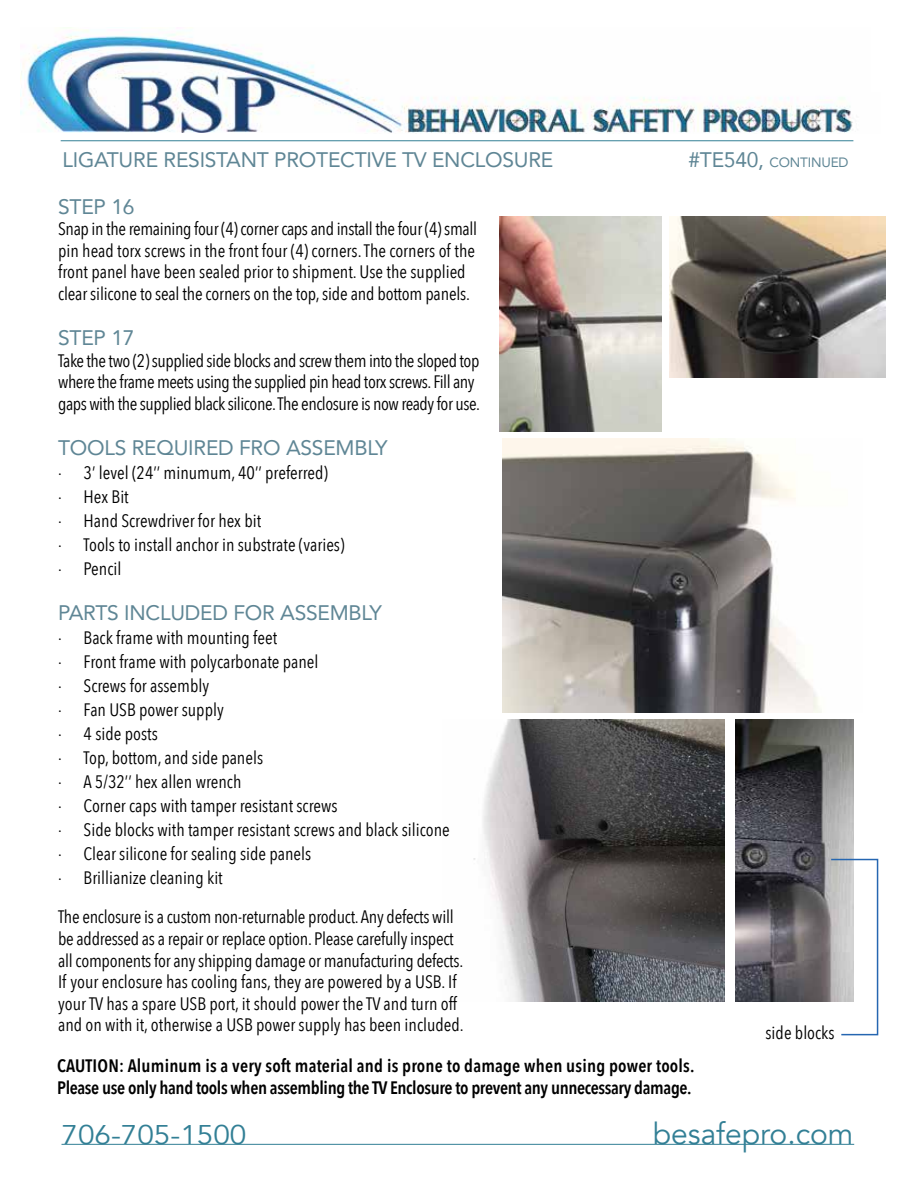
<style>
.page{position:relative;width:918px;height:1188px;background:#fff}
.page>*{position:absolute;margin:0;border:0;box-sizing:border-box;transform-origin:0 0}
.t1{font:30px "Avenir";color:#327f95}
.t2{font:27px "Avenir";color:#327f95;scale:1.1 1}
.t3{font:21px "Avenir";letter-spacing:-.01em;color:#5f8695}
.t4{font:18px/21.6px "Avenir Next Condensed";color:#000}
.t5{font:18px/24px "Avenir Next Condensed";color:#000;scale:.95 1}
.t6{font:18px/21.6px "Avenir Next Condensed";letter-spacing:-.025em;color:#000}
.t7{font:600 18px/21.6px "Avenir Next Condensed";letter-spacing:-.02em;color:#000}
.t8{font:13.5px "Avenir";letter-spacing:-.01em;color:#5f8695}
.s1{font-size:21px}
</style>
<div class="page">
<img style="left:473px;top:719px;width:251px;height:282px">
<img style="left:389px;top:132px;width:459px;height:1px">
<hr style="left:62px;top:1144px;width:792px;height:1px;background:#327f95">
<img style="left:669px;top:216px;width:216px;height:162px">
<img style="left:500px;top:216px;width:162px;height:216px">
<img style="left:735px;top:719px;width:118px;height:282px">
<img style="left:502px;top:439px;width:320px;height:274px">
<svg style="left:830px;top:858px;width:49px;height:178px"></svg>
<img style="left:21px;top:27px;width:832px;height:105px">
<hr style="left:61px;top:140px;width:792px;height:1px;background:#327f95">
<p class="t3" style="left:63px;top:143px;width:492px">LIGATURE RESISTANT PROTECTIVE TV ENCLOSURE</p>
<p class="t8" style="left:689px;top:151px;width:162px"><span class="s1">#TE540,</span> CONTINUED</p>
<p class="t3" style="left:58px;top:189px;width:78px">STEP 16</p>
<p class="t4" style="left:58px;top:217px;width:420px">Snap in the remaining four (4) corner caps and install the four (4) small pin head torx screws in the front four (4) corners. The corners of the front panel have been sealed prior to shipment. Use the supplied clear silicone to seal the corners on the top, side and bottom panels.</p>
<p class="t3" style="left:58px;top:321px;width:78px">STEP 17</p>
<p class="t6" style="left:58px;top:349px;width:423px">Take the two (2) supplied side blocks and screw them into the sloped top where the frame meets using the supplied pin head torx screws. Fill any gaps with the supplied black silicone. The enclosure is now ready for use.</p>
<p class="t3" style="left:58px;top:431px;width:331px">TOOLS REQUIRED FRO ASSEMBLY</p>
<p class="t5" style="left:58px;top:460px;width:303px">· 3’ level (24’’ minumum, 40’’ preferred)<br>· Hex Bit<br>· Hand Screwdriver for hex bit<br>· Tools to install anchor in substrate (varies) · Pencil</p>
<p class="t3" style="left:58px;top:596px;width:325px">PARTS INCLUDED FOR ASSEMBLY</p>
<p class="t5" style="left:58px;top:625px;width:414px">· Back frame with mounting feet<br>· Front frame with polycarbonate panel<br>· Screws for assembly<br>· Fan USB power supply<br>· 4 side posts<br>· Top, bottom, and side panels<br>· A 5/32’’ hex allen wrench<br>· Corner caps with tamper resistant screws<br>· Side blocks with tamper resistant screws and black silicone · Clear silicone for sealing side panels<br>· Brillianize cleaning kit</p>
<p class="t4" style="left:58px;top:905px;width:407px">The enclosure is a custom non-returnable product. Any defects will be addressed as a repair or replace option. Please carefully inspect all components for any shipping damage or manufacturing defects.<br>If your enclosure has cooling fans, they are powered by a USB. If your TV has a spare USB port, it should power the TV and turn off and on with it, otherwise a USB power supply has been included.</p>
<p class="t7" style="left:57px;top:1055px;width:639px">CAUTION: Aluminum is a very soft material and is prone to damage when using power tools.<br>Please use only hand tools when assembling the TV Enclosure to prevent any unnecessary damage.</p>
<p class="t4" style="left:766px;top:1021px;width:70px">side blocks</p>
<h2 class="t2" style="left:62px;top:1119px;width:170px">706-705-1500</h2>
<h1 class="t1" style="left:653px;top:1116px;width:202px">besafepro.com</h1>
</div>
